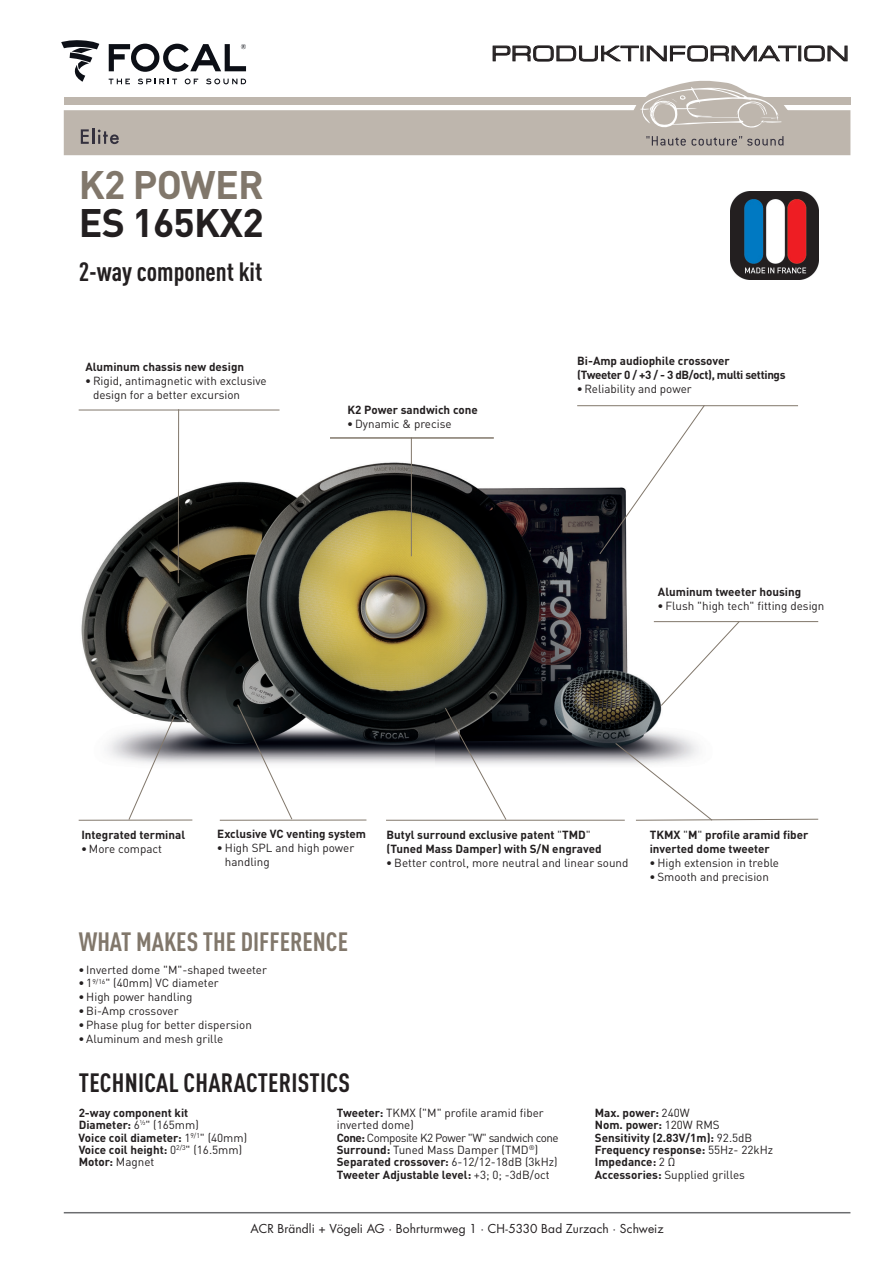
<style>
.page{position:relative;width:893px;height:1263px;background:#fff}
.page>*{position:absolute;margin:0;border:0;box-sizing:border-box;transform-origin:0 0}
.t1{font:700 39.3px "DINOT";letter-spacing:-.02em;color:#231f20}
.t2{font:700 39.3px "DINOT";letter-spacing:-.02em;color:#81776b}
.t3{font:700 condensed 26.1px "DINOT";letter-spacing:.01em;color:#231f20}
.t4{font:700 condensed 26.1px "DINOT";color:#81776b}
.t5{font:20.4px "Eurostile LT Std Ex 2";letter-spacing:.01em;color:#231f20}
.t6{font:12px "Futura Std";letter-spacing:.005em;color:#231f20}
.t7{font:11.7px/12.3px "DINOT";color:#231f20}
.t8{font:700 11.7px/12.3px "DINOT";color:#231f20}
.t9{font:700 11.7px/14px "DINOT";letter-spacing:-.03em;color:#231f20}
.s1{font-stretch:condensed}
.s2{font-weight:400}
.s3{font-weight:700}
</style>
<div class="page">
<hr style="left:64px;top:1212px;width:786px;height:1px;background:#6c6d70">
<svg style="left:109px;top:44px;width:137px;height:28px"></svg>
<svg style="left:109px;top:79px;width:21px;height:1px"></svg>
<svg style="left:138px;top:79px;width:39px;height:1px"></svg>
<svg style="left:206px;top:79px;width:40px;height:1px"></svg>
<svg style="left:61px;top:40px;width:38px;height:40px"></svg>
<svg style="left:64px;top:80px;width:786px;height:75px;fill:#beb6ad"></svg>
<svg style="left:640px;top:87px;width:143px;height:59px;background:#c3bcb5"></svg>
<svg style="left:81px;top:128px;width:38px;height:16px"></svg>
<img style="left:78px;top:406px;width:674px;height:415px">
<img style="left:731px;top:192px;width:88px;height:87px">
<hr style="left:577px;top:405px;width:221px;height:1px;background:#81776b">
<svg style="left:599px;top:405px;width:106px;height:150px"></svg>
<hr style="left:79px;top:410px;width:201px;height:1px;background:#81776b">
<hr style="left:178px;top:409px;width:1px;height:174px;background:#81776b">
<svg style="left:615px;top:742px;width:204px;height:79px"></svg>
<svg style="left:444px;top:707px;width:63px;height:113px"></svg>
<hr style="left:386px;top:820px;width:239px;height:1px;background:#81776b">
<svg style="left:660px;top:620px;width:80px;height:86px"></svg>
<hr style="left:654px;top:621px;width:164px;height:1px;background:#81776b">
<hr style="left:330px;top:438px;width:164px;height:1px;background:#81776b">
<hr style="left:411px;top:437px;width:1px;height:119px;background:#81776b">
<svg style="left:128px;top:715px;width:47px;height:105px"></svg>
<hr style="left:79px;top:820px;width:113px;height:1px;background:#81776b">
<svg style="left:237px;top:704px;width:56px;height:116px"></svg>
<hr style="left:220px;top:820px;width:146px;height:1px;background:#81776b">
<svg style="left:493px;top:45px;width:304px;height:17px"></svg>
<div style="left:798px;top:46px;width:3px;height:15px;border:1px solid #231f20"></div>
<svg style="left:804px;top:45px;width:44px;height:17px"></svg>
<h1 class="t2" style="left:79px;top:159px;width:187px">K2 POWER</h1>
<h1 class="t1" style="left:79px;top:197px;width:187px">ES 165KX2</h1>
<h2 class="t3" style="left:79px;top:256px;width:185px">2-way component kit</h2>
<p class="t8" style="left:85px;top:361px;width:160px">Aluminum chassis new design</p>
<p class="t7" style="left:93px;top:374px;width:175px;line-height:14px;text-indent:-8px"><span class="s1">•</span> Rigid, antimagnetic with exclusive design for a better excursion</p>
<h3 class="t5" style="left:491px;top:40px;width:359px">PRODUKTINFORMATION</h3>
<p class="t8" style="left:347px;top:404px;width:132px">K2 Power sandwich cone</p>
<p class="t7" style="left:347px;top:418px;width:106px"><span class="s1">•</span> Dynamic &amp; precise</p>
<p class="t9" style="left:577px;top:353px;width:210px">Bi-Amp audiophile crossover<br>(Tweeter 0 / +3 / - 3 dB/oct), multi settings</p>
<p class="t7" style="left:577px;top:382px;width:116px"><span class="s1">•</span> Reliability and power</p>
<p class="t8" style="left:658px;top:585px;width:145px">Aluminum tweeter housing</p>
<p class="t7" style="left:658px;top:599px;width:168px"><span class="s1">•</span> Flush "high tech" fitting design</p>
<p class="t8" style="left:81px;top:828px;width:105px">Integrated terminal</p>
<p class="t7" style="left:81px;top:842px;width:82px"><span class="s1">•</span> More compact</p>
<p class="t8" style="left:217px;top:827px;width:150px">Exclusive VC venting system</p>
<p class="t7" style="left:225px;top:840px;width:131px;line-height:14px;text-indent:-8px"><span class="s1">•</span> High SPL and high power handling</p>
<p class="t8" style="left:387px;top:827px;width:217px;line-height:14px">Butyl surround exclusive patent <span class="s2">"</span>TMD<span class="s2">" </span>(Tuned Mass Damper) with S/N engraved</p>
<p class="t7" style="left:387px;top:856px;width:243px"><span class="s1">•</span> Better control, more neutral and linear sound</p>
<p class="t8" style="left:650px;top:827px;width:160px;line-height:14px">TKMX <span class="s2">"</span>M<span class="s2">"</span> profile aramid fiber inverted dome tweeter</p>
<p class="t7" style="left:650px;top:856px;width:131px"><span class="s1">•</span> High extension in treble</p>
<p class="t7" style="left:650px;top:870px;width:121px"><span class="s1">•</span> Smooth and precision</p>
<h2 class="t4" style="left:79px;top:926px;width:271px">WHAT MAKES THE DIFFERENCE</h2>
<p class="t7" style="left:79px;top:963px;width:190px"><span class="s1">•</span> Inverted dome "M"-shaped tweeter</p>
<p class="t7" style="left:79px;top:977px;width:142px"><span class="s1">•</span> 1<sup>9/16</sup>" (40mm) VC diameter</p>
<p class="t7" style="left:79px;top:991px;width:115px"><span class="s1">•</span> High power handling</p>
<p class="t7" style="left:79px;top:1005px;width:101px"><span class="s1">•</span> Bi-Amp crossover</p>
<p class="t7" style="left:79px;top:1019px;width:175px"><span class="s1">•</span> Phase plug for better dispersion</p>
<p class="t7" style="left:79px;top:1033px;width:146px"><span class="s1">•</span> Aluminum and mesh grille</p>
<h2 class="t3" style="left:79px;top:1067px;width:273px">TECHNICAL CHARACTERISTICS</h2>
<p class="t8" style="left:79px;top:1106px;width:170px">2-way component kit<br>Diameter: <span class="s2">6</span><sup>½</sup><span class="s2">" (165mm)<br></span>Voice coil diameter: <span class="s2">1</span><sup>9/1</sup><span class="s2">" (40mm)<br></span>Voice coil height: <span class="s2">0</span><sup>2/3</sup><span class="s2">" (16.5mm)<br></span>Motor: <span class="s2">Magnet</span></p>
<p class="t7" style="left:337px;top:1106px;width:223px"><span class="s3">Tweeter:</span> TKMX ("M" profile aramid fiber inverted dome)<br><span class="s3">Cone:</span> Composite K2 Power "W" sandwich cone <span class="s3">Surround:</span> Tuned Mass Damper (TMD<sup>®</sup>)<br><span class="s3">Separated crossover:</span> 6-12/12-18dB (3kHz)<br><span class="s3">Tweeter Adjustable level:</span> +3; 0; -3dB/oct</p>
<p class="t8" style="left:595px;top:1106px;width:180px">Max. power: <span class="s2">240W<br></span>Nom. power: <span class="s2">120W RMS<br></span>Sensitivity (2.83V/1m): <span class="s2">92.5dB<br></span>Frequency response: <span class="s2">55Hz- 22kHz<br></span>Impedance: <span class="s2">2 Ω<br></span>Accessories: <span class="s2">Supplied grilles</span></p>
<p class="t6" style="left:251px;top:1221px;width:415px">ACR Brändli + Vögeli AG ∙ Bohrturmweg 1 ∙ CH-5330 Bad Zurzach ∙ Schweiz</p>
</div>
